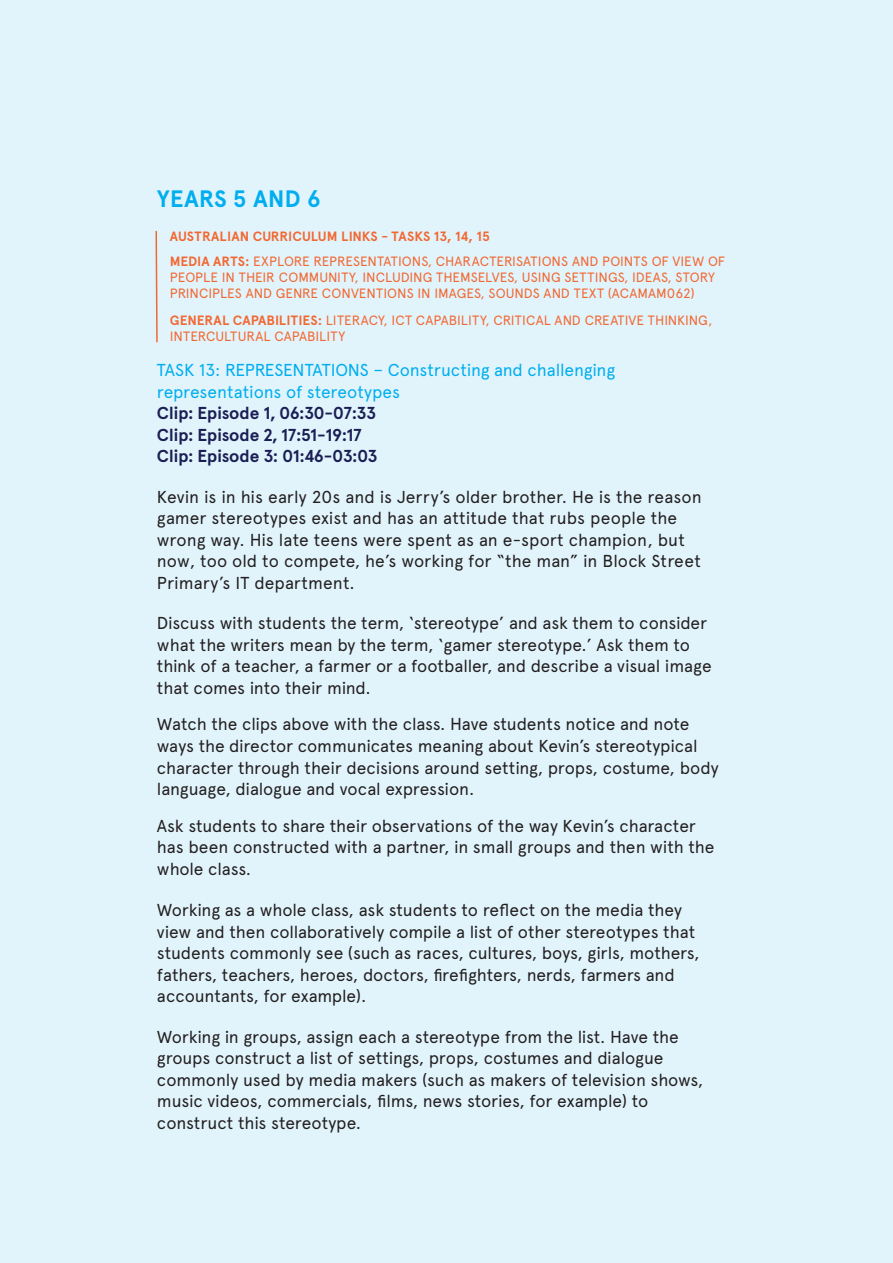
<style>
.page{position:relative;width:893px;height:1263px;background:#e1f4fc}
.page>*{position:absolute;margin:0;border:0;box-sizing:border-box;transform-origin:0 0}
.Body{font:700 23.7px "Apercu Pro";letter-spacing:.01em;color:#00aeef}
.Body-2{font:17.25px/21.6px "Apercu";letter-spacing:-.005em;color:#231f20}
.Body-3{font:17.25px/21.6px "Apercu";letter-spacing:-.01em;color:#00aeef}
.Body-4{font:13.5px/15.6px "Apercu";color:#f26832}
.Body-5{font:700 13.5px "Apercu";color:#f26832}
.s1{font-weight:700}
.s2{font-family:"Apercu Pro";font-weight:700;color:#1b1e54}
</style>
<div class="page">
<svg style="left:155px;top:231px;width:3px;height:112px"></svg>
<p class="Body" style="left:157px;top:180px;width:165px">YEARS 5 AND 6</p>
<p class="Body-5" style="left:170px;top:228px;width:322px">AUSTRALIAN CURRICULUM LINKS - TASKS 13, 14, 15</p>
<p class="Body-4" style="left:170px;top:254px;width:557px"><span class="s1">MEDIA ARTS:</span> EXPLORE REPRESENTATIONS, CHARACTERISATIONS AND POINTS OF VIEW OF<br>PEOPLE IN THEIR COMMUNITY, INCLUDING THEMSELVES, USING SETTINGS, IDEAS, STORY<br>PRINCIPLES AND GENRE CONVENTIONS IN IMAGES, SOUNDS AND TEXT (ACAMAM062)</p>
<p class="Body-4" style="left:170px;top:313px;width:544px"><span class="s1">GENERAL CAPABILITIES:</span> LITERACY, ICT CAPABILITY, CRITICAL AND CREATIVE THINKING,<br>INTERCULTURAL CAPABILITY</p>
<p class="Body-3" style="left:157px;top:359px;width:460px">TASK 13: REPRESENTATIONS – Constructing and challenging representations of stereotypes<br><span class="s2">Clip: Episode 1, 06:30-07:33<br>Clip: Episode 2, 17:51-19:17<br>Clip: Episode 3: 01:46-03:03</span></p>
<p class="Body-2" style="left:157px;top:486px;width:546px">Kevin is in his early 20s and is Jerry’s older brother. He is the reason gamer stereotypes exist and has an attitude that rubs people the wrong way. His late teens were spent as an e-sport champion, but now, too old to compete, he’s working for “the man” in Block Street Primary’s IT department.</p>
<p class="Body-2" style="left:157px;top:612px;width:556px">Discuss with students the term, ‘stereotype’ and ask them to consider what the writers mean by the term, ‘gamer stereotype.’ Ask them to think of a teacher, a farmer or a footballer, and describe a visual image that comes into their mind.</p>
<p class="Body-2" style="left:157px;top:713px;width:563px">Watch the clips above with the class. Have students notice and note ways the director communicates meaning about Kevin’s stereotypical character through their decisions around setting, props, costume, body language, dialogue and vocal expression.</p>
<p class="Body-2" style="left:157px;top:815px;width:559px">Ask students to share their observations of the way Kevin’s character has been constructed with a partner, in small groups and then with the whole class.</p>
<p class="Body-2" style="left:157px;top:899px;width:544px">Working as a whole class, ask students to reflect on the media they view and then collaboratively compile a list of other stereotypes that students commonly see (such as races, cultures, boys, girls, mothers, fathers, teachers, heroes, doctors, firefighters, nerds, farmers and accountants, for example).</p>
<p class="Body-2" style="left:157px;top:1026px;width:548px">Working in groups, assign each a stereotype from the list. Have the groups construct a list of settings, props, costumes and dialogue commonly used by media makers (such as makers of television shows, music videos, commercials, films, news stories, for example) to construct this stereotype.</p>
</div>
